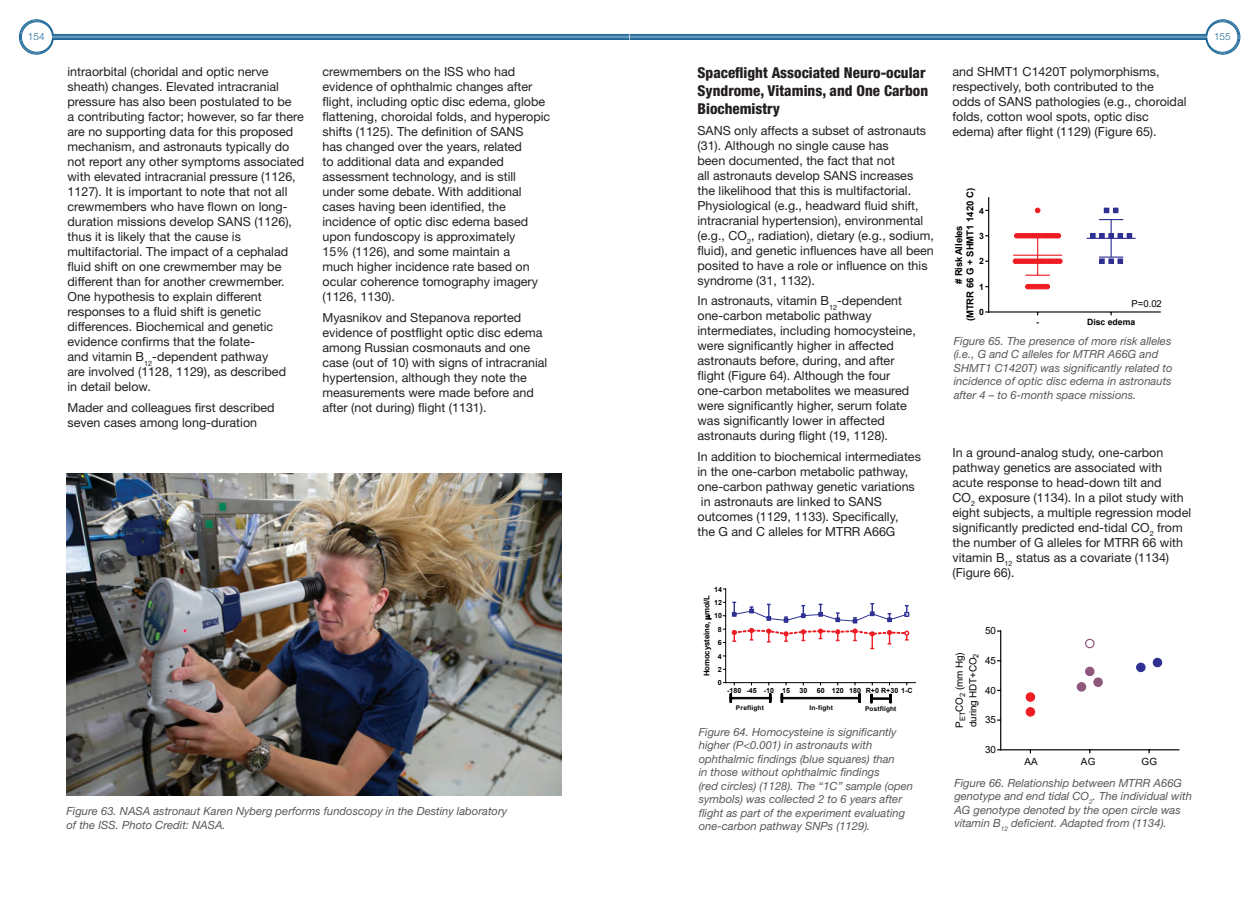
<style>
.page{position:relative;width:1260px;height:900px;background:#fff}
.page>*{position:absolute;margin:0;border:0;box-sizing:border-box;transform-origin:0 0}
.t1{font:800 condensed 15px/18px "Helvetica Neue LT Std";color:#231f20}
.t2{font:12.5px/15px "Helvetica Neue LT Std";color:#231f20}
.t3{font:italic 11.25px/13.5px "Helvetica Neue LT Std";color:#57585a}
.t4{font:300 10px "Helvetica Neue LT Std";color:#1a6697}
.t5{font:9.88px/13.5px "Arial";letter-spacing:-.015em;color:#000}
.t6{font:700 9.5px/11.4px "Arial";letter-spacing:-.01em;color:#000;text-align:center}
.t7{font:9.5px "Arial";color:#000}
.t8{font:700 8.62px "Arial";color:#000}
.t9{font:700 7.75px "Arial";letter-spacing:-.015em;color:#000}
.t10{font:700 7.12px "Arial";letter-spacing:.01em;color:#000}
.t11{font:700 6.5px "Arial";letter-spacing:.03em;color:#000}
</style>
<div class="page">
<svg style="left:19px;top:19px;width:1221px;height:36px"></svg>
<div style="left:20px;top:21px;width:33px;height:32px;border:1px solid #1a6697;border-radius:16px"></div>
<div style="left:21px;top:22px;width:32px;height:30px;border:1px solid #1a6697;border-radius:15px"></div>
<img style="left:67px;top:473px;width:494px;height:322px">
<hr style="left:725px;top:682px;width:191px;height:1px;background:#000">
<hr style="left:725px;top:588px;width:1px;height:95px;background:#000">
<svg style="left:732px;top:602px;width:177px;height:47px"></svg>
<div style="left:730px;top:697px;width:41px;height:2px;border:1px solid #000"></div>
<svg style="left:730px;top:694px;width:2px;height:8px"></svg>
<svg style="left:769px;top:694px;width:2px;height:8px"></svg>
<div style="left:781px;top:697px;width:79px;height:2px;border:1px solid #000"></div>
<svg style="left:781px;top:694px;width:2px;height:8px"></svg>
<svg style="left:871px;top:694px;width:20px;height:9px"></svg>
<hr style="left:1000px;top:749px;width:179px;height:1px;background:#000">
<hr style="left:1000px;top:630px;width:1px;height:120px;background:#000">
<div style="left:1137px;top:663px;width:8px;height:9px;background:#2e3092;border-radius:50%"></div>
<div style="left:1136px;top:663px;width:10px;height:9px;border:1px solid #2e3092;border-radius:50%"></div>
<div style="left:1153px;top:658px;width:9px;height:9px;background:#2e3092;border-radius:50%"></div>
<div style="left:1153px;top:658px;width:9px;height:9px;border:1px solid #2e3092;border-radius:50%"></div>
<div style="left:1085px;top:639px;width:10px;height:9px;border:1px solid #8e577c;border-radius:50%"></div>
<div style="left:1077px;top:683px;width:9px;height:8px;background:#8e577c;border-radius:50%"></div>
<div style="left:1077px;top:682px;width:9px;height:10px;border:1px solid #8e577c;border-radius:50%"></div>
<div style="left:1094px;top:678px;width:8px;height:8px;background:#8e577c;border-radius:50%"></div>
<div style="left:1093px;top:677px;width:10px;height:10px;border:1px solid #8e577c;border-radius:50%"></div>
<div style="left:1086px;top:667px;width:8px;height:9px;background:#8e577c;border-radius:50%"></div>
<div style="left:1085px;top:667px;width:10px;height:9px;border:1px solid #8e577c;border-radius:50%"></div>
<div style="left:1026px;top:693px;width:9px;height:8px;background:#ee1d23;border-radius:50%"></div>
<div style="left:1026px;top:692px;width:9px;height:10px;border:1px solid #ee1d23;border-radius:50%"></div>
<div style="left:1026px;top:708px;width:9px;height:8px;background:#ee1d23;border-radius:50%"></div>
<div style="left:1026px;top:707px;width:9px;height:10px;border:1px solid #ee1d23;border-radius:50%"></div>
<hr style="left:988px;top:311px;width:173px;height:2px;background:#000">
<hr style="left:988px;top:197px;width:1px;height:116px;background:#000">
<hr style="left:1087px;top:238px;width:49px;height:1px;background:#2e3092">
<svg style="left:1104px;top:208px;width:14px;height:5px"></svg>
<svg style="left:1091px;top:219px;width:41px;height:45px"></svg>
<svg style="left:1035px;top:208px;width:5px;height:5px"></svg>
<svg style="left:1026px;top:284px;width:24px;height:5px"></svg>
<svg style="left:1013px;top:233px;width:49px;height:43px"></svg>
<p class="t4" style="left:28px;top:31px;width:18px">154</p>
<p class="t4" style="left:1214px;top:31px;width:18px">155</p>
<p class="t1" style="left:698px;top:64px;width:232px">Spaceflight Associated Neuro-ocular<br>Syndrome, Vitamins, and One Carbon<br>Biochemistry</p>
<p class="t2" style="left:698px;top:123px;width:238px">SANS only affects a subset of astronauts (31). Although no single cause has<br>been documented, the fact that not<br>all astronauts develop SANS increases<br>the likelihood that this is multifactorial.<br>Physiological (e.g., headward fluid shift, intracranial hypertension), environmental (e.g., CO<sub>2</sub>, radiation), dietary (e.g., sodium, fluid), and genetic influences have all been posited to have a role or influence on this syndrome (31, 1132).</p>
<p class="t2" style="left:698px;top:293px;width:220px">In astronauts, vitamin B<sub>12</sub>-dependent one-carbon metabolic pathway intermediates, including homocysteine, were significantly higher in affected astronauts before, during, and after flight (Figure 64). Although the four one-carbon metabolites we measured were significantly higher, serum folate was significantly lower in affected astronauts during flight (19, 1128).</p>
<p class="t2" style="left:698px;top:449px;width:225px">In addition to biochemical intermediates in the one-carbon metabolic pathway, one-carbon pathway genetic variations in astronauts are linked to SANS outcomes (1129, 1133). Specifically,<br>the G and C alleles for MTRR A66G</p>
<p class="t2" style="left:953px;top:64px;width:236px">and SHMT1 C1420T polymorphisms, respectively, both contributed to the<br>odds of SANS pathologies (e.g., choroidal folds, cotton wool spots, optic disc edema) after flight (1129) (Figure 65).</p>
<p class="t2" style="left:68px;top:64px;width:238px">intraorbital (choridal and optic nerve sheath) changes. Elevated intracranial pressure has also been postulated to be<br>a contributing factor; however, so far there are no supporting data for this proposed mechanism, and astronauts typically do not report any other symptoms associated with elevated intracranial pressure (1126, 1127). It is important to note that not all crewmembers who have flown on long&shy;duration missions develop SANS (1126), thus it is likely that the cause is multifactorial. The impact of a cephalad fluid shift on one crewmember may be different than for another crewmember.<br>One hypothesis to explain different responses to a fluid shift is genetic differences. Biochemical and genetic evidence confirms that the folate-<br>and vitamin B<sub>12</sub>-dependent pathway<br>are involved (1128, 1129), as described<br>in detail below.</p>
<p class="t2" style="left:68px;top:400px;width:209px">Mader and colleagues first described seven cases among long-duration</p>
<p class="t2" style="left:323px;top:64px;width:229px">crewmembers on the ISS who had evidence of ophthalmic changes after flight, including optic disc edema, globe flattening, choroidal folds, and hyperopic shifts (1125). The definition of SANS<br>has changed over the years, related<br>to additional data and expanded assessment technology, and is still under some debate. With additional cases having been identified, the incidence of optic disc edema based upon fundoscopy is approximately<br>15% (1126), and some maintain a<br>much higher incidence rate based on ocular coherence tomography imagery (1126, 1130).</p>
<p class="t2" style="left:323px;top:310px;width:226px">Myasnikov and Stepanova reported evidence of postflight optic disc edema among Russian cosmonauts and one case (out of 10) with signs of intracranial hypertension, although they note the measurements were made before and after (not during) flight (1131).</p>
<p class="t6" style="left:953px;top:321px;width:135px;rotate:-90deg"># Risk Alleles<br>(MTRR 66 G + SHMT1 1420 C)</p>
<p class="t8" style="left:979px;top:204px;width:6px">4</p>
<p class="t8" style="left:979px;top:230px;width:6px">3</p>
<p class="t8" style="left:979px;top:255px;width:6px">2</p>
<p class="t8" style="left:979px;top:281px;width:6px">1</p>
<p class="t7" style="left:1132px;top:297px;width:32px">P=0.02</p>
<p class="t8" style="left:979px;top:306px;width:6px">0</p>
<p class="t8" style="left:1036px;top:315px;width:4px">-</p>
<p class="t8" style="left:1087px;top:315px;width:50px">Disc edema</p>
<p class="t3" style="left:954px;top:334px;width:220px">Figure 65. The presence of more risk alleles (i.e., G and C alleles for MTRR A66G and SHMT1 C1420T) was significantly related to incidence of optic disc edema in astronauts after 4 – to 6-month space missions.</p>
<p class="t2" style="left:952px;top:445px;width:240px">In a ground-analog study, one-carbon pathway genetics are associated with acute response to head-down tilt and<br>CO<sub>2</sub> exposure (1134). In a pilot study with eight subjects, a multiple regression model significantly predicted end-tidal CO<sub>2</sub> from the number of G alleles for MTRR 66 with vitamin B<sub>12</sub> status as a covariate (1134) (Figure 66).</p>
<p class="t3" style="left:67px;top:804px;width:442px">Figure 63. NASA astronaut Karen Nyberg performs fundoscopy in the Destiny laboratory of the ISS. Photo Credit: NASA.</p>
<p class="t10" style="left:714px;top:584px;width:10px">14</p>
<p class="t9" style="left:701px;top:676px;width:83px;rotate:-90deg">Homocysteine, mol/L</p>
<p class="t10" style="left:714px;top:597px;width:10px">12</p>
<p class="t10" style="left:714px;top:611px;width:10px">10</p>
<p class="t10" style="left:718px;top:624px;width:5px">8</p>
<p class="t10" style="left:718px;top:638px;width:5px">6</p>
<p class="t10" style="left:718px;top:651px;width:5px">4</p>
<p class="t10" style="left:718px;top:664px;width:5px">2</p>
<p class="t10" style="left:718px;top:678px;width:5px">0</p>
<p class="t10" style="left:727px;top:685px;width:64px">-180 -45 -10 15</p>
<p class="t10" style="left:799px;top:685px;width:10px">30</p>
<p class="t10" style="left:817px;top:685px;width:97px">60 120 180 R+0 R+30 1-C</p>
<p class="t11" style="left:736px;top:703px;width:30px">Preflight</p>
<p class="t11" style="left:810px;top:703px;width:25px">In-fight</p>
<p class="t11" style="left:865px;top:704px;width:33px">Postflight</p>
<p class="t3" style="left:699px;top:725px;width:216px">Figure 64. Homocysteine is significantly higher (P&lt;0.001) in astronauts with ophthalmic findings (blue squares) than<br>in those without ophthalmic findings<br>(red circles) (1128). The “1C” sample (open symbols) was collected 2 to 6 years after flight as part of the experiment evaluating one-carbon pathway SNPs (1129).</p>
<p class="t5" style="left:985px;top:624px;width:13px">50</p>
<p class="t5" style="left:953px;top:728px;width:76px;rotate:-90deg">P<sub>ET</sub>CO<sub>2</sub> (mm Hg) during HDT+CO<sub>2</sub></p>
<p class="t5" style="left:985px;top:654px;width:13px">45</p>
<p class="t5" style="left:985px;top:684px;width:13px">40</p>
<p class="t5" style="left:985px;top:713px;width:13px">35</p>
<p class="t5" style="left:985px;top:743px;width:13px">30</p>
<p class="t5" style="left:1024px;top:755px;width:15px">AA</p>
<p class="t5" style="left:1081px;top:755px;width:16px">AG</p>
<p class="t5" style="left:1141px;top:755px;width:17px">GG</p>
<p class="t5" style="left:1049px;top:772px;width:84px">MTRR 66 genotype</p>
<p class="t3" style="left:954px;top:776px;width:239px">Figure 66. Relationship between MTRR A66G genotype and end tidal CO<sub>2</sub>. The individual with AG genotype denoted by the open circle was vitamin B<sub>12</sub> deficient. Adapted from (1134).</p>
</div>
